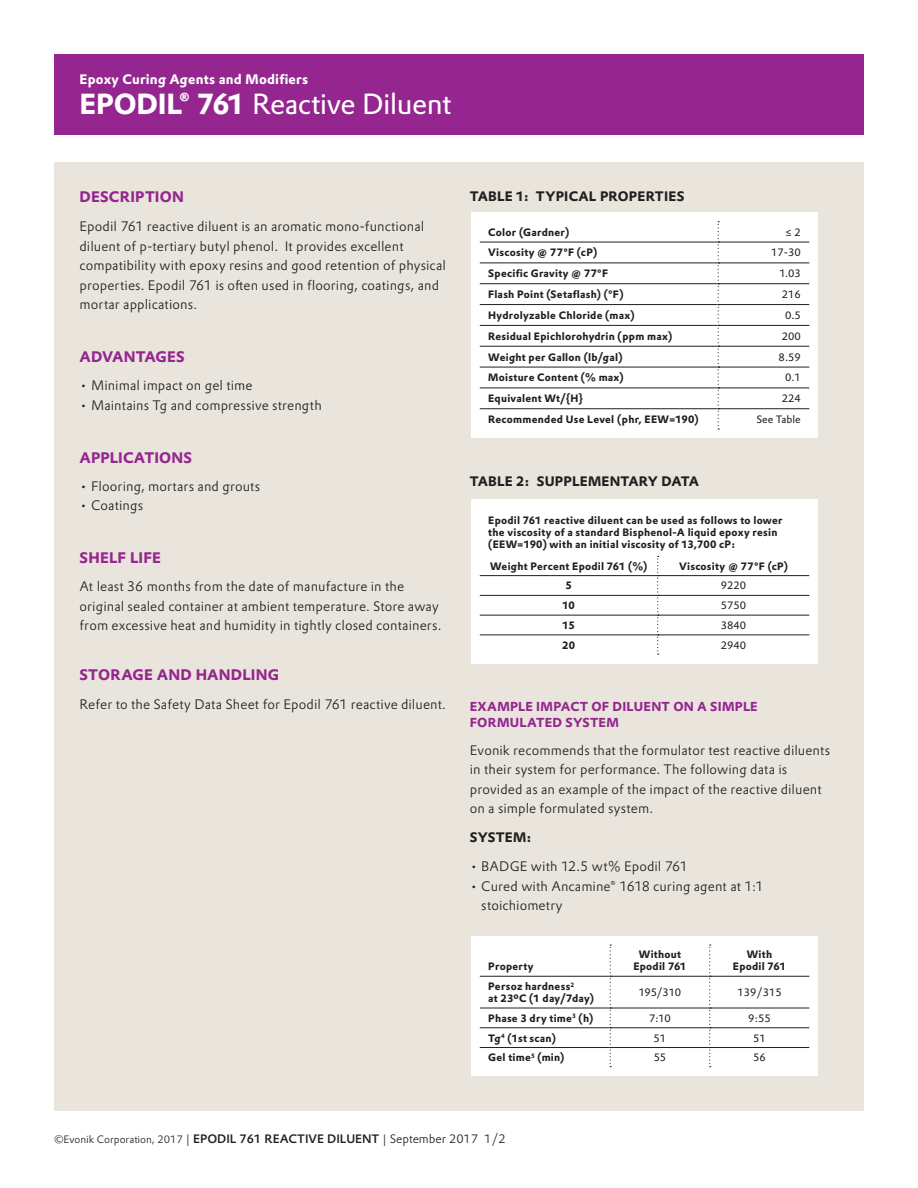
<style>
.page{position:relative;width:918px;height:1188px;background:#fff}
.page>*{position:absolute;margin:0;border:0;box-sizing:border-box;transform-origin:0 0}
.t1{font:28.5px "Evonik Prokyon";letter-spacing:-.02em;color:#fff}
.t2{font:700 15px "Evonik Prokyon";letter-spacing:.015em;color:#95268f}
.t3{font:300 13.5px/19.5px "Evonik Prokyon";letter-spacing:.01em;color:#231f20}
.t4{font:700 13.5px "Evonik Prokyon";letter-spacing:.005em;color:#231f20}
.t5{font:700 13.5px "Evonik Prokyon";letter-spacing:.015em;color:#fff}
.t6{font:700 13.5px "Evonik Prokyon";letter-spacing:-.03em;color:#231f20}
.t7{font:700 12.75px/15.3px "Evonik Prokyon";letter-spacing:.02em;color:#95268f}
.t8{font:500 12px "Evonik Prokyon";color:#231f20}
.t9{font:700 10.5px/12px "Evonik Prokyon";letter-spacing:.02em;color:#231f20}
.t10{font:10.5px "Evonik Prokyon";color:#231f20}
.s1{font-weight:700}
.s2{font-weight:300;font-size:10.5px}
.s3{font-weight:300}
</style>
<div class="page">
<div style="left:54px;top:54px;width:810px;height:81px;background:#95268f"></div>
<div style="left:54px;top:162px;width:810px;height:948px;background:#e9e5dd"></div>
<div style="left:471px;top:213px;width:347px;height:225px;background:#fff"></div>
<hr style="left:480px;top:242px;width:238px;height:1px;background:#231f20">
<hr style="left:480px;top:263px;width:238px;height:1px;background:#231f20">
<hr style="left:480px;top:283px;width:238px;height:1px;background:#231f20">
<hr style="left:480px;top:304px;width:238px;height:1px;background:#231f20">
<hr style="left:480px;top:325px;width:238px;height:1px;background:#231f20">
<hr style="left:480px;top:346px;width:238px;height:1px;background:#231f20">
<hr style="left:480px;top:367px;width:238px;height:1px;background:#231f20">
<hr style="left:480px;top:388px;width:238px;height:1px;background:#231f20">
<hr style="left:480px;top:408px;width:238px;height:1px;background:#231f20">
<hr style="left:719px;top:242px;width:90px;height:1px;background:#231f20">
<hr style="left:719px;top:263px;width:90px;height:1px;background:#231f20">
<hr style="left:719px;top:283px;width:90px;height:1px;background:#231f20">
<hr style="left:719px;top:304px;width:90px;height:1px;background:#231f20">
<hr style="left:719px;top:325px;width:90px;height:1px;background:#231f20">
<hr style="left:719px;top:346px;width:90px;height:1px;background:#231f20">
<hr style="left:719px;top:367px;width:90px;height:1px;background:#231f20">
<hr style="left:719px;top:388px;width:90px;height:1px;background:#231f20">
<hr style="left:719px;top:408px;width:90px;height:1px;background:#231f20">
<svg style="left:718px;top:221px;width:1px;height:209px"></svg>
<div style="left:471px;top:499px;width:347px;height:164px;background:#fff"></div>
<hr style="left:480px;top:575px;width:177px;height:1px;background:#231f20">
<hr style="left:480px;top:595px;width:177px;height:1px;background:#231f20">
<hr style="left:658px;top:575px;width:151px;height:1px;background:#231f20">
<hr style="left:658px;top:595px;width:151px;height:1px;background:#231f20">
<hr style="left:480px;top:615px;width:177px;height:1px;background:#231f20">
<hr style="left:480px;top:635px;width:177px;height:1px;background:#231f20">
<hr style="left:658px;top:615px;width:151px;height:1px;background:#231f20">
<hr style="left:658px;top:635px;width:151px;height:1px;background:#231f20">
<svg style="left:657px;top:556px;width:2px;height:99px"></svg>
<div style="left:471px;top:936px;width:347px;height:140px;background:#fff"></div>
<hr style="left:480px;top:976px;width:130px;height:1px;background:#231f20">
<hr style="left:611px;top:976px;width:98px;height:1px;background:#231f20">
<hr style="left:480px;top:1008px;width:130px;height:1px;background:#231f20">
<hr style="left:611px;top:1008px;width:98px;height:1px;background:#231f20">
<hr style="left:710px;top:976px;width:99px;height:1px;background:#231f20">
<hr style="left:710px;top:1008px;width:99px;height:1px;background:#231f20">
<hr style="left:480px;top:1028px;width:130px;height:1px;background:#231f20">
<hr style="left:611px;top:1028px;width:98px;height:1px;background:#231f20">
<hr style="left:480px;top:1047px;width:130px;height:1px;background:#231f20">
<hr style="left:611px;top:1047px;width:98px;height:1px;background:#231f20">
<hr style="left:710px;top:1028px;width:99px;height:1px;background:#231f20">
<hr style="left:710px;top:1047px;width:99px;height:1px;background:#231f20">
<svg style="left:610px;top:944px;width:1px;height:123px"></svg>
<svg style="left:709px;top:944px;width:2px;height:123px"></svg>
<p class="t5" style="left:80px;top:69px;width:230px">Epoxy Curing Agents and Modifiers</p>
<h1 class="t1" style="left:80px;top:82px;width:374px"><span class="s1">Epodil® 761</span> Reactive Diluent</h1>
<p class="t2" style="left:80px;top:185px;width:106px">Description</p>
<p class="t3" style="left:80px;top:216px;width:368px">Epodil 761 reactive diluent is an aromatic mono-functional diluent of p-tertiary butyl phenol. It provides excellent compatibility with epoxy resins and good retention of physical properties. Epodil 761 is often used in flooring, coatings, and mortar applications.</p>
<p class="t2" style="left:80px;top:345px;width:107px">Advantages</p>
<p class="t3" style="left:80px;top:375px;width:175px">• Minimal impact on gel time</p>
<p class="t3" style="left:80px;top:395px;width:244px">• Maintains Tg and compressive strength</p>
<p class="t2" style="left:80px;top:445px;width:114px">Applications</p>
<p class="t3" style="left:80px;top:476px;width:182px">• Flooring, mortars and grouts</p>
<p class="t3" style="left:80px;top:495px;width:65px">• Coatings</p>
<p class="t2" style="left:80px;top:546px;width:81px">Shelf Life</p>
<p class="t3" style="left:80px;top:576px;width:363px">At least 36 months from the date of manufacture in the original sealed container at ambient temperature. Store away from excessive heat and humidity in tightly closed containers.</p>
<p class="t2" style="left:80px;top:663px;width:201px">Storage and Handling</p>
<p class="t3" style="left:80px;top:694px;width:368px">Refer to the Safety Data Sheet for Epodil 761 reactive diluent.</p>
<p class="t4" style="left:470px;top:186px;width:216px">Table 1: Typical Properties</p>
<p class="t9" style="left:488px;top:225px;width:82px">Color (Gardner)</p>
<p class="t10" style="left:785px;top:224px;width:17px">≤ 2</p>
<p class="t9" style="left:488px;top:246px;width:110px">Viscosity @ 77°F (cP)</p>
<p class="t10" style="left:771px;top:245px;width:31px">17-30</p>
<p class="t9" style="left:488px;top:267px;width:120px">Specific Gravity @ 77°F</p>
<p class="t10" style="left:779px;top:265px;width:23px">1.03</p>
<p class="t9" style="left:488px;top:288px;width:137px">Flash Point (Setaflash) (°F)</p>
<p class="t10" style="left:782px;top:286px;width:20px">216</p>
<p class="t9" style="left:488px;top:308px;width:148px">Hydrolyzable Chloride (max)</p>
<p class="t10" style="left:785px;top:307px;width:17px">0.5</p>
<p class="t9" style="left:488px;top:329px;width:186px">Residual Epichlorohydrin (ppm max)</p>
<p class="t10" style="left:782px;top:328px;width:20px">200</p>
<p class="t9" style="left:488px;top:350px;width:136px">Weight per Gallon (lb/gal)</p>
<p class="t10" style="left:779px;top:349px;width:24px">8.59</p>
<p class="t9" style="left:488px;top:371px;width:137px">Moisture Content (% max)</p>
<p class="t10" style="left:785px;top:370px;width:17px">0.1</p>
<p class="t9" style="left:488px;top:392px;width:96px">Equivalent Wt/{H}</p>
<p class="t10" style="left:782px;top:390px;width:20px">224</p>
<p class="t9" style="left:488px;top:412px;width:212px">Recommended Use Level (phr, EEW=190)</p>
<p class="t10" style="left:756px;top:411px;width:46px">See Table</p>
<p class="t4" style="left:470px;top:470px;width:121px">Table 2: Suppleme</p>
<p class="t6" style="left:610px;top:470px;width:87px">nta ry data</p>
<p class="t9" style="left:488px;top:513px;width:296px">Epodil 761 reactive diluent can be used as follows to lower the viscosity of a standard Bisphenol-A liquid epoxy resin (EEW=190) with an initial viscosity of 13,700 cP:</p>
<p class="t9" style="left:490px;top:559px;width:159px">Weight Percent Epodil 761 (%)</p>
<p class="t9" style="left:679px;top:559px;width:110px">Viscosity @ 77°F (cP)</p>
<p class="t9" style="left:566px;top:579px;width:8px">5</p>
<p class="t10" style="left:721px;top:578px;width:27px">9220</p>
<p class="t9" style="left:563px;top:599px;width:14px">10</p>
<p class="t10" style="left:721px;top:597px;width:27px">5750</p>
<p class="t9" style="left:563px;top:618px;width:14px">15</p>
<p class="t10" style="left:721px;top:617px;width:27px">3840</p>
<p class="t9" style="left:562px;top:638px;width:14px">20</p>
<p class="t10" style="left:721px;top:637px;width:27px">2940</p>
<p class="t7" style="left:470px;top:698px;width:288px">Example Impact of Diluent on a Simple<br>Formulated System</p>
<p class="t3" style="left:470px;top:739px;width:362px">Evonik recommends that the formulator test reactive diluents in their system for performance. The following data is provided as an example of the impact of the reactive diluent on a simple formulated system.</p>
<p class="t4" style="left:470px;top:826px;width:63px">System :</p>
<p class="t3" style="left:470px;top:856px;width:220px">• BADGE with 12.5 wt% Epodil 761</p>
<p class="t3" style="left:481px;top:875px;width:284px;text-indent:-12px">• Cured with Ancamine® 1618 curing agent at 1:1 stoichiometry</p>
<p class="t9" style="left:488px;top:960px;width:47px">Property</p>
<p class="t9" style="left:633px;top:948px;width:55px;text-align:center">Without<br>Epodil 761</p>
<p class="t9" style="left:733px;top:948px;width:55px;text-align:center">With<br>Epodil 761</p>
<p class="t9" style="left:488px;top:979px;width:107px">Persoz hardness<sup>2<br></sup>at 23ºC (1 day/7day)</p>
<p class="t10" style="left:639px;top:984px;width:44px">195/310</p>
<p class="t10" style="left:737px;top:984px;width:46px">139/315</p>
<p class="t9" style="left:488px;top:1011px;width:106px">Phase 3 dry time<sup>3</sup> (h)</p>
<p class="t10" style="left:649px;top:1010px;width:23px">7:10</p>
<p class="t10" style="left:748px;top:1010px;width:24px">9:55</p>
<p class="t9" style="left:488px;top:1031px;width:69px">Tg<sup>4</sup> (1st scan)</p>
<p class="t10" style="left:654px;top:1030px;width:14px">51</p>
<p class="t10" style="left:753px;top:1030px;width:14px">51</p>
<p class="t9" style="left:488px;top:1051px;width:78px">Gel time<sup>5</sup> (min)</p>
<p class="t10" style="left:654px;top:1050px;width:14px">55</p>
<p class="t10" style="left:753px;top:1050px;width:14px">56</p>
<p class="t8" style="left:54px;top:1129px;width:453px"><span class="s2">©Evonik Corporation, 2017</span> <span class="s3">|</span> EPODIL 761 REACTIVE DILUENT <span class="s3">| September 2017 1/2</span></p>
</div>
